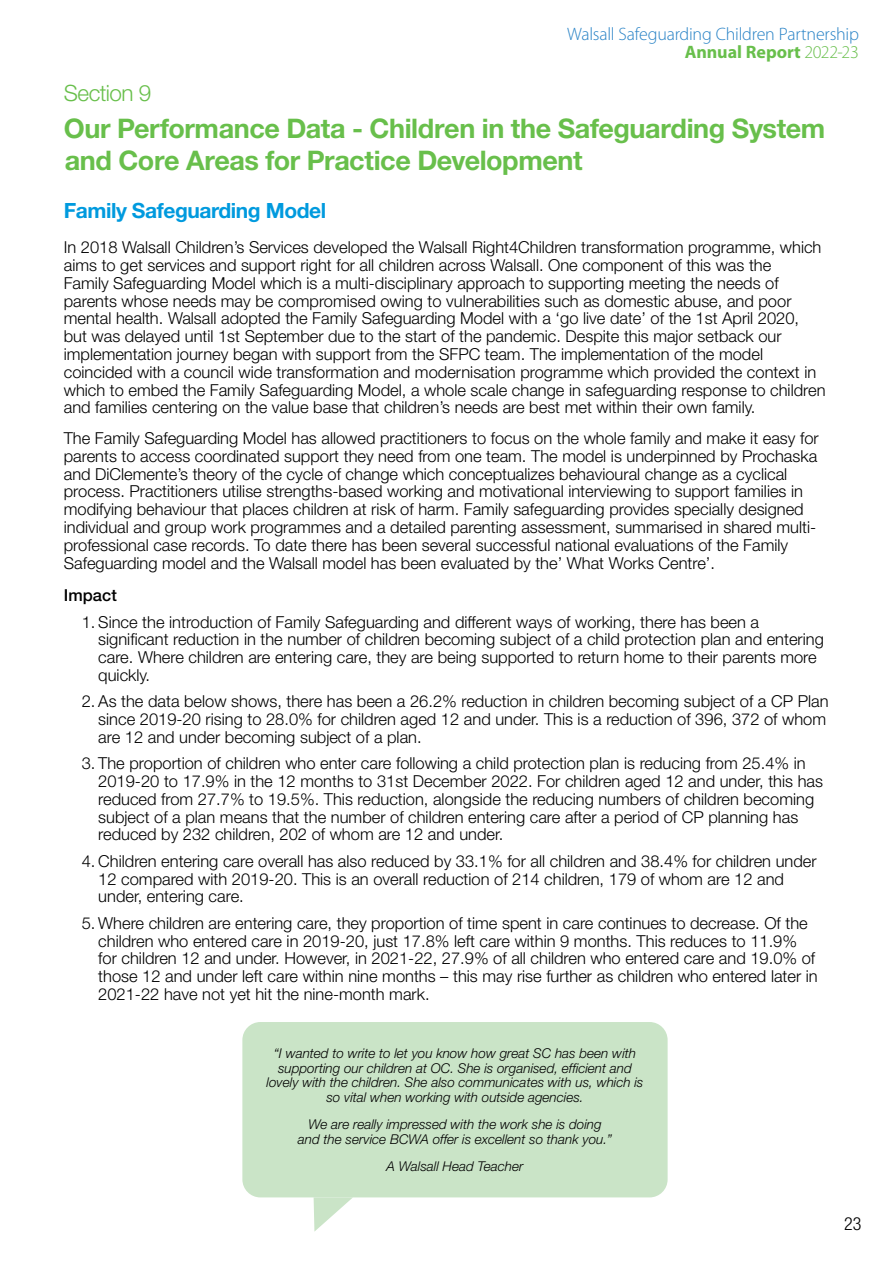
<style>
.page{position:relative;width:893px;height:1263px;background:#fff}
.page>*{position:absolute;margin:0;border:0;box-sizing:border-box;transform-origin:0 0}
.heading_level_3{font:700 27px/32.4px "Helvetica Neue LT Std";letter-spacing:-.015em;color:#68bf4b}
.heading_3{font:300 22.5px "Helvetica Neue LT Std";letter-spacing:-.025em;color:#68bf4b}
.heading_4{font:700 21px "Helvetica Neue LT Std";letter-spacing:-.02em;color:#009ade}
.t1{font:300 18px/18px "Myriad Pro";letter-spacing:-.015em;color:#2983c6;text-align:right}
.t2{font:300 condensed 18px "Helvetica Neue LT Std";color:#000}
.t3{font:300 16.5px/17.9px "Helvetica Neue LT Std";color:#000}
.heading_5{font:500 16.5px "Helvetica Neue LT Std";letter-spacing:.005em;color:#000}
.t4{font:italic 300 13.5px/14.5px "Helvetica Neue LT Std";color:#000;text-align:center}
.s1{font-weight:700;color:#68bf4b}
.s2{color:#68bf4b}
</style>
<div class="page">
<div style="left:242px;top:1022px;width:426px;height:175px;background:#cae4c7;border-radius:18px"></div>
<svg style="left:314px;top:1197px;width:39px;height:34px"></svg>
<p class="t1" style="left:567px;top:26px;width:293px">Walsall Safeguarding Children Partnership<br><span class="s1">Annual Report</span> <span class="s2">2022-23</span></p>
<p class="heading_3" style="left:64px;top:79px;width:89px">Section 9</p>
<p class="heading_level_3" style="left:64px;top:111px;width:763px">Our Performance Data - Children in the Safeguarding System and Core Areas for Practice Development</p>
<p class="heading_4" style="left:64px;top:198px;width:264px">Family Safeguarding Model</p>
<p class="t3" style="left:64px;top:238px;width:763px">In 2018 Walsall Children’s Services developed the Walsall Right4Children transformation programme, which aims to get services and support right for all children across Walsall. One component of this was the<br>Family Safeguarding Model which is a multi-disciplinary approach to supporting meeting the needs of parents whose needs may be compromised owing to vulnerabilities such as domestic abuse, and poor mental health. Walsall adopted the Family Safeguarding Model with a ‘go live date’ of the 1st April 2020, but was delayed until 1st September due to the start of the pandemic. Despite this major setback our implementation journey began with support from the SFPC team. The implementation of the model coincided with a council wide transformation and modernisation programme which provided the context in which to embed the Family Safeguarding Model, a whole scale change in safeguarding response to children and families centering on the value base that children’s needs are best met within their own family.</p>
<p class="t3" style="left:64px;top:429px;width:756px">The Family Safeguarding Model has allowed practitioners to focus on the whole family and make it easy for parents to access coordinated support they need from one team. The model is underpinned by Prochaska and DiClemente’s theory of the cycle of change which conceptualizes behavioural change as a cyclical process. Practitioners utilise strengths-based working and motivational interviewing to support families in modifying behaviour that places children at risk of harm. Family safeguarding provides specially designed individual and group work programmes and a detailed parenting assessment, summarised in shared multi&shy;professional case records. To date there has been several successful national evaluations of the Family Safeguarding model and the Walsall model has been evaluated by the’ What Works Centre’.</p>
<p class="heading_5" style="left:64px;top:585px;width:55px">Impact</p>
<p class="t3" style="left:98px;top:612px;width:727px;text-indent:-16px">1. Since the introduction of Family Safeguarding and different ways of working, there has been a significant reduction in the number of children becoming subject of a child protection plan and entering care. Where children are entering care, they are being supported to return home to their parents more quickly.</p>
<p class="t3" style="left:98px;top:692px;width:732px;text-indent:-16px">2. As the data below shows, there has been a 26.2% reduction in children becoming subject of a CP Plan since 2019-20 rising to 28.0% for children aged 12 and under. This is a reduction of 396, 372 of whom are 12 and under becoming subject of a plan.</p>
<p class="t3" style="left:98px;top:754px;width:726px;text-indent:-16px">3. The proportion of children who enter care following a child protection plan is reducing from 25.4% in 2019-20 to 17.9% in the 12 months to 31st December 2022. For children aged 12 and under, this has reduced from 27.7% to 19.5%. This reduction, alongside the reducing numbers of children becoming subject of a plan means that the number of children entering care after a period of CP planning has reduced by 232 children, 202 of whom are 12 and under.</p>
<p class="t3" style="left:98px;top:852px;width:720px;text-indent:-16px">4. Children entering care overall has also reduced by 33.1% for all children and 38.4% for children under<br>12 compared with 2019-20. This is an overall reduction of 214 children, 179 of whom are 12 and under, entering care.</p>
<p class="t3" style="left:98px;top:913px;width:721px;text-indent:-16px">5. Where children are entering care, they proportion of time spent in care continues to decrease. Of the children who entered care in 2019-20, just 17.8% left care within 9 months. This reduces to 11.9% for children 12 and under. However, in 2021-22, 27.9% of all children who entered care and 19.0% of those 12 and under left care within nine months – this may rise further as children who entered later in 2021-22 have not yet hit the nine-month mark.</p>
<p class="t4" style="left:267px;top:1046px;width:378px">“I wanted to write to let you know how great SC has been with supporting our children at OC. She is organised, efficient and lovely with the children. She also communicates with us, which is so vital when working with outside agencies.</p>
<p class="t4" style="left:298px;top:1117px;width:316px">We are really impressed with the work she is doing and the service BCWA offer is excellent so thank you.”</p>
<p class="t4" style="left:387px;top:1159px;width:138px">A Walsall Head Teacher</p>
<p class="t2" style="left:844px;top:1213px;width:19px">23</p>
</div>
